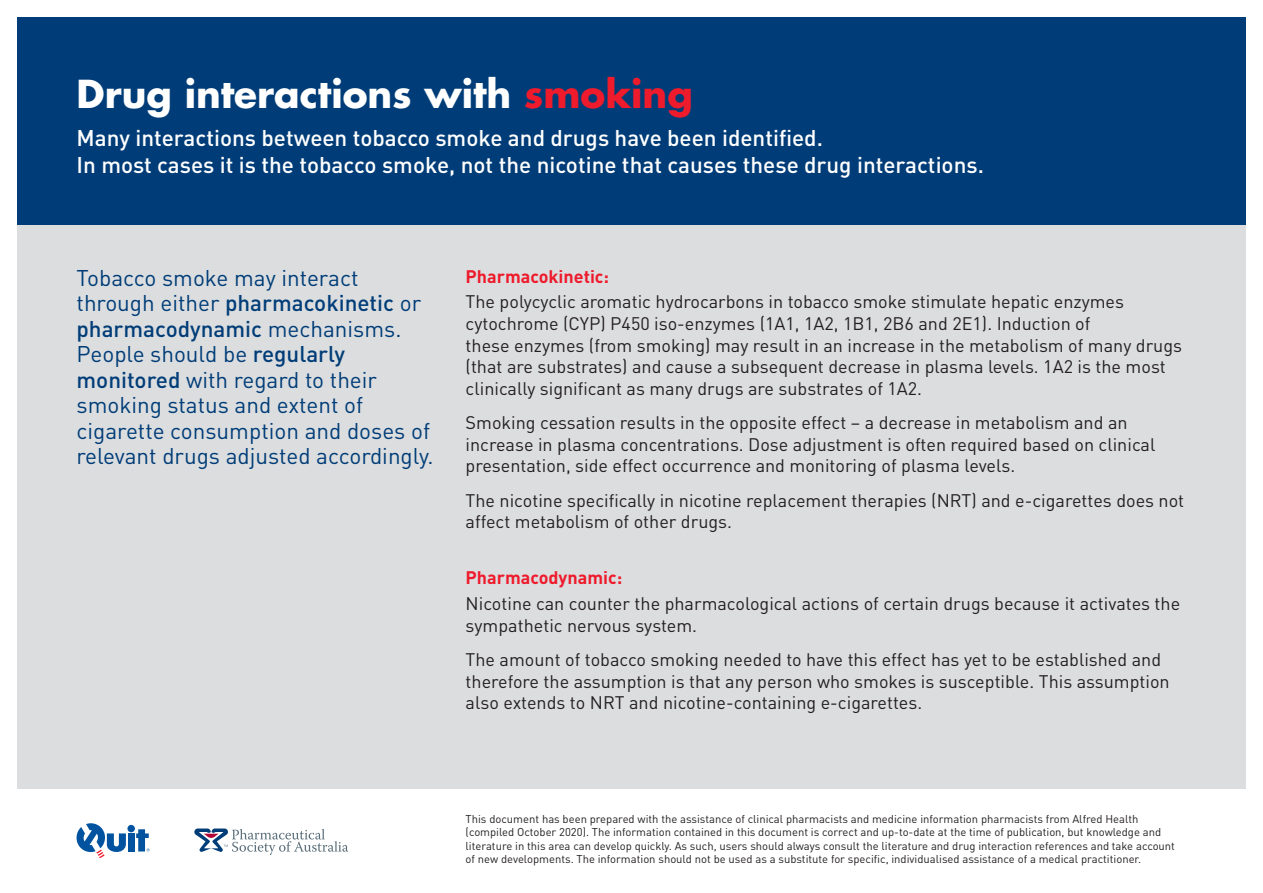
<style>
.page{position:relative;width:1263px;height:893px;background:#fff}
.page>*{position:absolute;margin:0;border:0;box-sizing:border-box;transform-origin:0 0}
.t1{font:700 37.5px "Futura CE";color:#fff}
.t2{font:22.5px/25.5px "DIN";color:#003d78}
.t3{font:500 22.5px/27px "DIN";color:#fff}
.t4{font:18px/21.6px "DIN";color:#231f20}
.t5{font:700 18px "DIN";color:#ee1b2c}
.t6{font:11.25px/13.5px "DIN";color:#231f20}
.s1{color:#ee1b2c}
.s2{font-weight:500}
</style>
<div class="page">
<div style="left:17px;top:17px;width:1229px;height:772px;background:#dcdddf"></div>
<div style="left:17px;top:17px;width:1229px;height:208px;background:#003d78"></div>
<div style="left:127px;top:825px;width:8px;height:7px;background:#0153a0;border-radius:50%"></div>
<div style="left:128px;top:833px;width:7px;height:18px;background:#0153a0"></div>
<svg style="left:76px;top:823px;width:50px;height:35px"></svg>
<svg style="left:136px;top:829px;width:14px;height:22px"></svg>
<svg style="left:194px;top:828px;width:154px;height:27px"></svg>
<p class="t1" style="left:77px;top:66px;width:618px">Drug interactions with <span class="s1">smoking</span></p>
<p class="t3" style="left:77px;top:123px;width:909px">Many interactions between tobacco smoke and drugs have been identified.<br>In most cases it is the tobacco smoke, not the nicotine that causes these drug interactions.</p>
<p class="t2" style="left:77px;top:265px;width:359px">Tobacco smoke may interact through either <span class="s2">pharmacokinetic</span> or <span class="s2">pharmacodynamic</span> mechanisms.<br>People should be <span class="s2">regularly monitored</span> with regard to their smoking status and extent of cigarette consumption and doses of relevant drugs adjusted accordingly.</p>
<p class="t5" style="left:466px;top:264px;width:145px">Pharmacokinetic:</p>
<p class="t4" style="left:466px;top:291px;width:718px">The polycyclic aromatic hydrocarbons in tobacco smoke stimulate hepatic enzymes cytochrome (CYP) P450 iso-enzymes (1A1, 1A2, 1B1, 2B6 and 2E1). Induction of<br>these enzymes (from smoking) may result in an increase in the metabolism of many drugs (that are substrates) and cause a subsequent decrease in plasma levels. 1A2 is the most clinically significant as many drugs are substrates of 1A2.</p>
<p class="t4" style="left:466px;top:411px;width:691px">Smoking cessation results in the opposite effect – a decrease in metabolism and an increase in plasma concentrations. Dose adjustment is often required based on clinical presentation, side effect occurrence and monitoring of plasma levels.</p>
<p class="t4" style="left:466px;top:489px;width:720px">The nicotine specifically in nicotine replacement therapies (NRT) and e-cigarettes does not affect metabolism of other drugs.</p>
<p class="t5" style="left:466px;top:566px;width:158px">Pharmacodynamic:</p>
<p class="t4" style="left:466px;top:592px;width:716px">Nicotine can counter the pharmacological actions of certain drugs because it activates the sympathetic nervous system.</p>
<p class="t4" style="left:466px;top:648px;width:705px">The amount of tobacco smoking needed to have this effect has yet to be established and therefore the assumption is that any person who smokes is susceptible. This assumption also extends to NRT and nicotine-containing e-cigarettes.</p>
<p class="t6" style="left:466px;top:812px;width:711px">This document has been prepared with the assistance of clinical pharmacists and medicine information pharmacists from Alfred Health (compiled October 2020). The information contained in this document is correct and up-to-date at the time of publication, but knowledge and literature in this area can develop quickly. As such, users should always consult the literature and drug interaction references and take account of new developments. The information should not be used as a substitute for specific, individualised assistance of a medical practitioner.</p>
</div>
